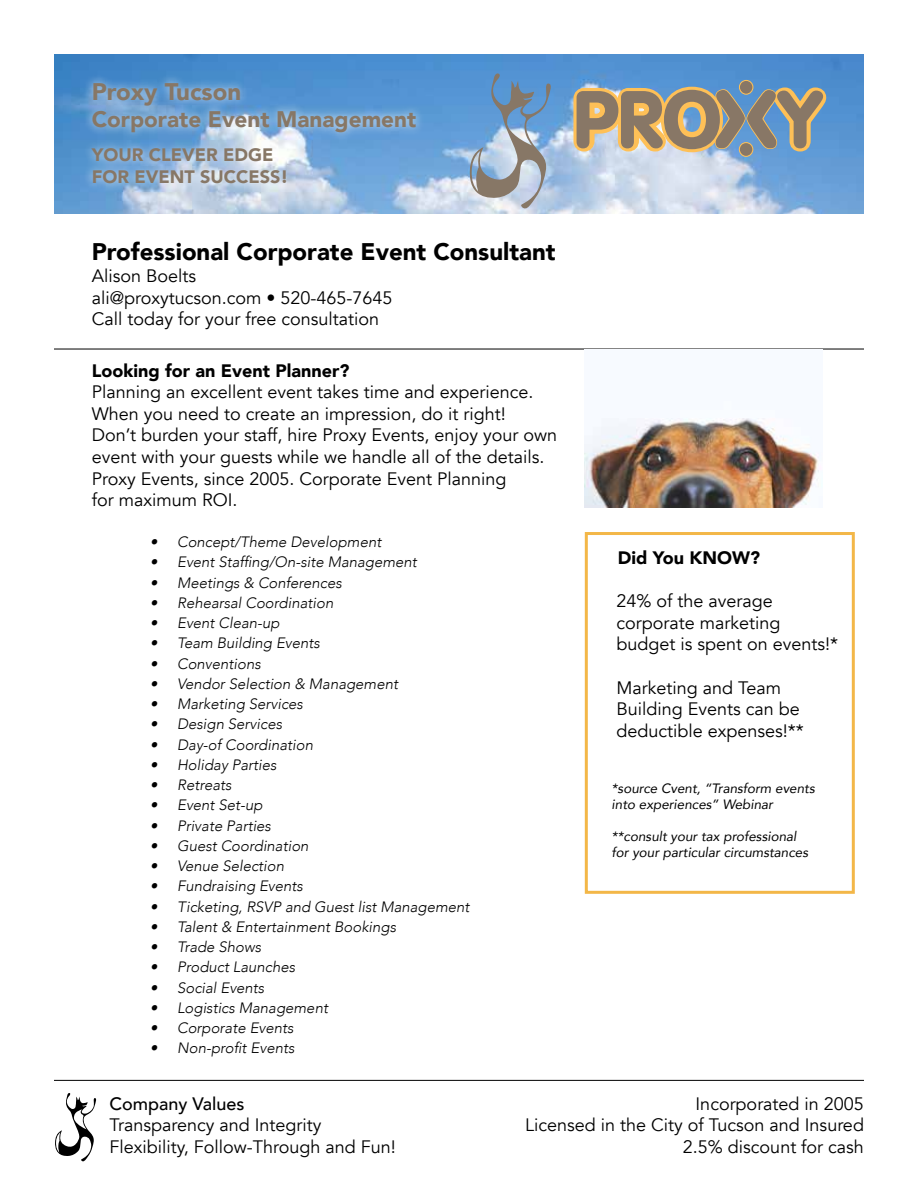
<style>
.page{position:relative;width:918px;height:1188px;background:#fff}
.page>*{position:absolute;margin:0;border:0;box-sizing:border-box;transform-origin:0 0}
.t1{font:900 24px "Avenir";color:#000}
.t2{font:900 24px "Avenir";color:#877766}
.t3{font:900 22.5px "Avenir";color:#877766}
.t4{font:18px/21.6px "Avenir";color:#000}
.t5{font:900 18px "Avenir";color:#000}
.t6{font:900 18px/21.6px "Avenir";color:#877766}
.t7{font:500 18px "Avenir";color:#000}
.t8{font:italic 300 15px "Avenir";color:#000}
.t9{font:italic 13.5px/16.2px "Avenir";color:#000}
</style>
<div class="page">
<img style="left:54px;top:54px;width:810px;height:160px">
<div style="left:83px;top:73px;width:342px;height:120px;background:#fff;opacity:.75"></div>
<hr style="left:54px;top:349px;width:810px;height:1px;background:#000">
<hr style="left:54px;top:1080px;width:810px;height:1px;background:#000">
<div style="left:739px;top:80px;width:14px;height:15px;border:3px solid #fec057;border-radius:50%"></div>
<svg style="left:569px;top:82px;width:264px;height:76px;background:#969792"></svg>
<div style="left:740px;top:81px;width:12px;height:13px;background:#876;border-radius:50%"></div>
<svg style="left:470px;top:73px;width:81px;height:135px;background:#8ba6c2"></svg>
<svg style="left:55px;top:1093px;width:41px;height:68px"></svg>
<div style="left:585px;top:532px;width:270px;height:362px;border:3px solid #f3b748"></div>
<img style="left:585px;top:418px;width:237px;height:90px">
<h1 class="t2" style="left:92px;top:71px;width:151px">Proxy Tucson</h1>
<p class="t3" style="left:92px;top:99px;width:326px">Corporate Event Management</p>
<p class="t6" style="left:92px;top:144px;width:198px">YOUR CLEVER EDGE<br>FOR EVENT SUCCESS!</p>
<h1 class="t1" style="left:92px;top:231px;width:465px">Professional Corporate Event Consultant</h1>
<p class="t4" style="left:92px;top:265px;width:302px">Alison Boelts<br>ali@proxytucson.com • 520-465-7645<br>Call today for your free consultation</p>
<p class="t5" style="left:92px;top:355px;width:259px">Looking for an Event Planner?</p>
<p class="t4" style="left:92px;top:381px;width:467px">Planning an excellent event takes time and experience.<br>When you need to create an impression, do it right!<br>Don’t burden your staff, hire Proxy Events, enjoy your own event with your guests while we handle all of the details.<br>Proxy Events, since 2005. Corporate Event Planning<br>for maximum ROI.</p>
<p class="t8" style="left:150px;top:533px;width:233px">• Concept/Theme Development</p>
<p class="t8" style="left:150px;top:553px;width:268px">• Event Staffing/On-site Management</p>
<p class="t8" style="left:150px;top:573px;width:193px">• Meetings &amp; Conferences</p>
<p class="t8" style="left:150px;top:594px;width:185px">• Rehearsal Coordination</p>
<p class="t8" style="left:150px;top:614px;width:131px">• Event Clean-up</p>
<p class="t8" style="left:150px;top:634px;width:171px">• Team Building Events</p>
<p class="t8" style="left:150px;top:654px;width:112px">• Conventions</p>
<p class="t8" style="left:150px;top:675px;width:249px">• Vendor Selection &amp; Management</p>
<p class="t8" style="left:150px;top:695px;width:154px">• Marketing Services</p>
<p class="t8" style="left:150px;top:715px;width:134px">• Design Services</p>
<p class="t8" style="left:150px;top:735px;width:164px">• Day-of Coordination</p>
<p class="t8" style="left:150px;top:756px;width:128px">• Holiday Parties</p>
<p class="t8" style="left:150px;top:776px;width:83px">• Retreats</p>
<p class="t8" style="left:150px;top:796px;width:114px">• Event Set-up</p>
<p class="t8" style="left:150px;top:816px;width:122px">• Private Parties</p>
<p class="t8" style="left:150px;top:837px;width:160px">• Guest Coordination</p>
<p class="t8" style="left:150px;top:857px;width:136px">• Venue Selection</p>
<p class="t8" style="left:150px;top:877px;width:154px">• Fundraising Events</p>
<p class="t8" style="left:150px;top:897px;width:321px">• Ticketing, RSVP and Guest list Management</p>
<p class="t8" style="left:150px;top:918px;width:247px">• Talent &amp; Entertainment Bookings</p>
<p class="t8" style="left:150px;top:938px;width:112px">• Trade Shows</p>
<p class="t8" style="left:150px;top:958px;width:147px">• Product Launches</p>
<p class="t8" style="left:150px;top:978px;width:116px">• Social Events</p>
<p class="t8" style="left:150px;top:999px;width:179px">• Logistics Management</p>
<p class="t8" style="left:150px;top:1019px;width:145px">• Corporate Events</p>
<p class="t8" style="left:150px;top:1039px;width:146px">• Non-profit Events</p>
<p class="t5" style="left:618px;top:542px;width:144px">Did You KNOW?</p>
<p class="t4" style="left:617px;top:591px;width:223px">24% of the average corporate marketing budget is spent on events!*</p>
<p class="t4" style="left:617px;top:677px;width:189px">Marketing and Team<br>Building Events can be deductible expenses!**</p>
<p class="t9" style="left:612px;top:780px;width:205px">*source Cvent, “Transform events into experiences” Webinar</p>
<p class="t9" style="left:612px;top:828px;width:198px">**consult your tax professional for your particular circumstances</p>
<p class="t7" style="left:109px;top:1088px;width:137px">Company Values</p>
<p class="t4" style="left:109px;top:1115px;width:288px">Transparency and Integrity<br>Flexibility, Follow-Through and Fun!</p>
<p class="t4" style="left:525px;top:1093px;width:340px;text-align:right">Incorporated in 2005<br>Licensed in the City of Tucson and Insured<br>2.5% discount for cash</p>
</div>
